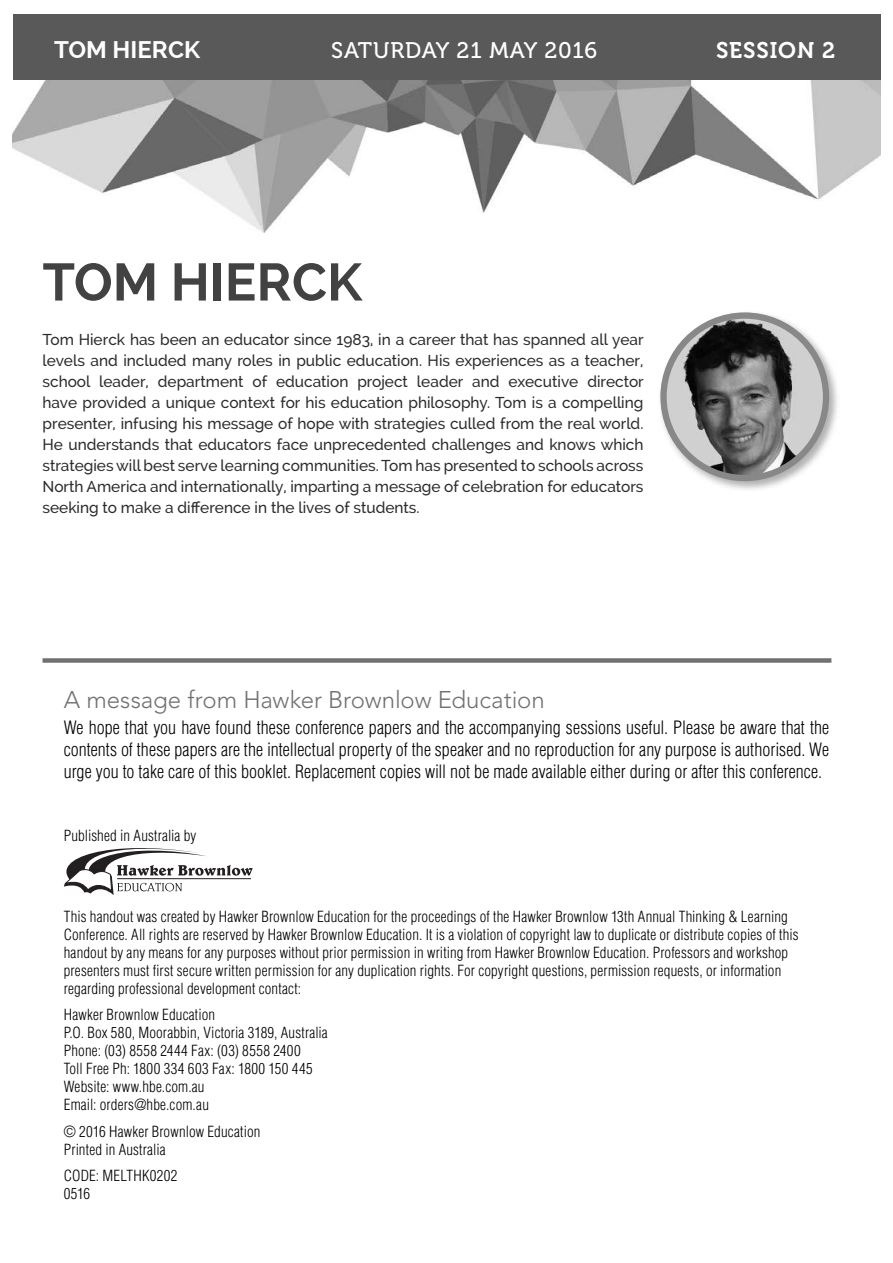
<style>
.page{position:relative;width:893px;height:1263px;background:#fff}
.page>*{position:absolute;margin:0;border:0;box-sizing:border-box;transform-origin:0 0}
.t1{font:700 52.5px "Raleway";color:#424242}
.t2{font:300 24px "Avenir LT Std";letter-spacing:-.005em;color:#717171}
.t3{font:700 24px "Raleway";color:#fff}
.t4{font:22.5px "Museo 500";letter-spacing:.04em;color:#fff}
.t5{font:22.5px "Museo 700";letter-spacing:.04em;color:#fff}
.t6{font:300 condensed 18px/21.6px "Helvetica LT Std";color:#000;text-align:justify}
.t7{font:500 15.75px/21px "Raleway";color:#2b2b2b;text-align:justify}
.t8{font:300 condensed 15px/18px "Helvetica LT Std";letter-spacing:.01em;color:#000}
</style>
<div class="page">
<img style="left:13px;top:79px;width:867px;height:153px">
<svg style="left:64px;top:848px;width:189px;height:47px"></svg>
<hr style="left:117px;top:878px;width:134px;height:1px;background:#231f20">
<div style="left:43px;top:658px;width:788px;height:5px;background:#717171"></div>
<div style="left:13px;top:14px;width:867px;height:65px;background:#595959"></div>
<img style="left:660px;top:313px;width:177px;height:177px">
<svg style="left:663px;top:316px;width:163px;height:162px;background:#7b7b7b"></svg>
<img style="left:717px;top:319px;width:20px;height:2px">
<div style="left:660px;top:312px;width:169px;height:169px;border:6px solid #888;border-radius:50%"></div>
<h2 class="t3" style="left:54px;top:36px;width:148px">TOM HIERCK</h2>
<h3 class="t4" style="left:331px;top:42px;width:267px">SATURDAY 21 MAY 2016</h3>
<h3 class="t5" style="left:716px;top:42px;width:121px">SESSION 2</h3>
<h1 class="t1" style="left:43px;top:252px;width:321px">TOM HIERCK</h1>
<p class="t7" style="left:43px;top:329px;width:603px">Tom Hierck has been an educator since 1983, in a career that has spanned all year levels and included many roles in public education. His experiences as a teacher, school leader, department of education project leader and executive director have provided a unique context for his education philosophy. Tom is a compelling presenter, infusing his message of hope with strategies culled from the real world.<br>He understands that educators face unprecedented challenges and knows which strategies will best serve learning communities. Tom has presented to schools across North America and internationally, imparting a message of celebration for educators seeking to make a difference in the lives of students.</p>
<h2 class="t2" style="left:64px;top:688px;width:482px">A message from Hawker Brownlow Education</h2>
<p class="t6" style="left:64px;top:719px;width:767px">We hope that you have found these conference papers and the accompanying sessions useful. Please be aware that the contents of these papers are the intellectual property of the speaker and no reproduction for any purpose is authorised. We urge you to take care of this booklet. Replacement copies will not be made available either during or after this conference.</p>
<p class="t8" style="left:64px;top:828px;width:134px">Published in Australia by</p>
<p class="t8" style="left:64px;top:909px;width:736px">This handout was created by Hawker Brownlow Education for the proceedings of the Hawker Brownlow 13th Annual Thinking &amp; Learning Conference. All rights are reserved by Hawker Brownlow Education. It is a violation of copyright law to duplicate or distribute copies of this handout by any means for any purposes without prior permission in writing from Hawker Brownlow Education. Professors and workshop presenters must first secure written permission for any duplication rights. For copyright questions, permission requests, or information regarding professional development contact:</p>
<p class="t8" style="left:64px;top:1008px;width:265px">Hawker Brownlow Education<br>P.O. Box 580, Moorabbin, Victoria 3189, Australia Phone: (03) 8558 2444 Fax: (03) 8558 2400<br>Toll Free Ph: 1800 334 603 Fax: 1800 150 445<br>Website: www.hbe.com.au<br>Email: orders@hbe.com.au</p>
<p class="t8" style="left:64px;top:1124px;width:198px">© 2016 Hawker Brownlow Education<br>Printed in Australia</p>
<p class="t8" style="left:64px;top:1169px;width:115px">CODE: MELTHK0202<br>0516</p>
</div>
